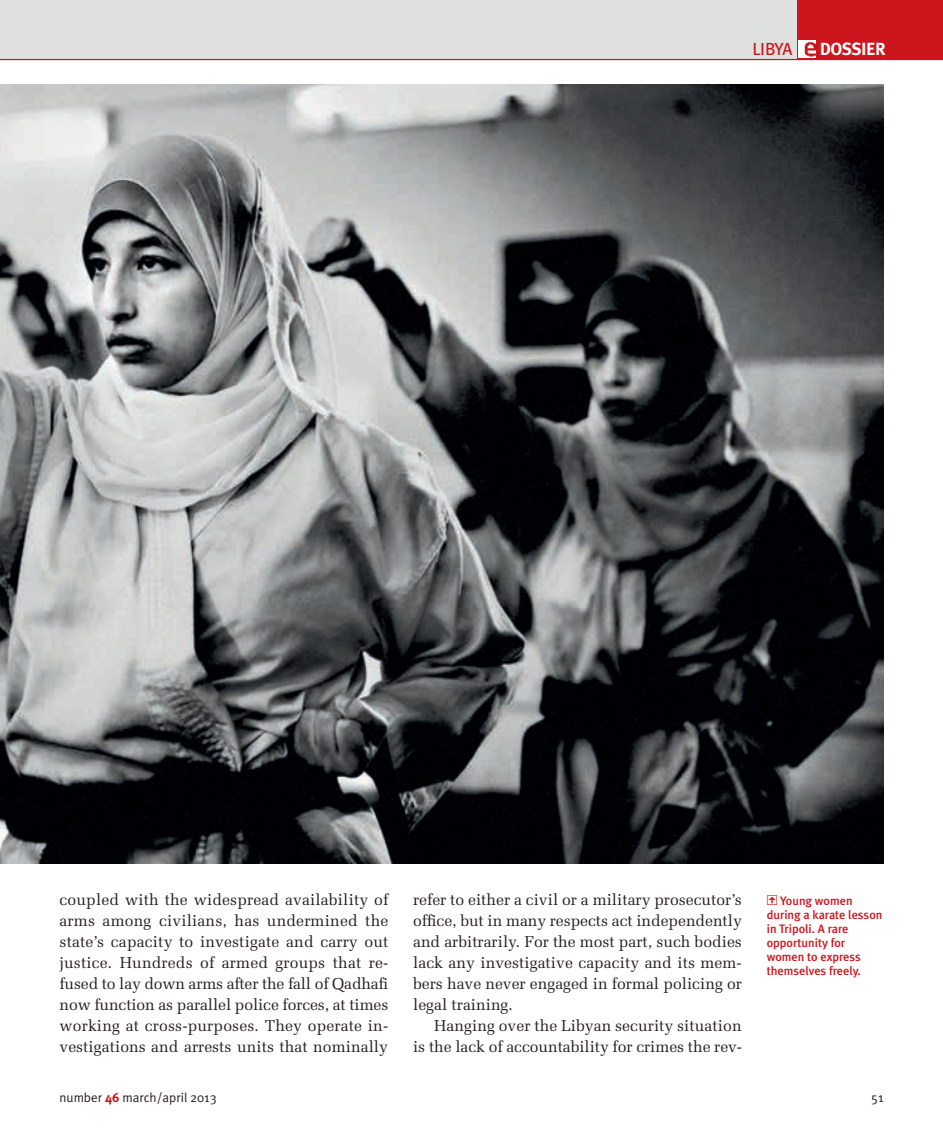
<style>
.page{position:relative;width:943px;height:1141px;background:#fff}
.page>*{position:absolute;margin:0;border:0;box-sizing:border-box;transform-origin:0 0}
.t1{font:700 17.68px "Meta Plus";letter-spacing:-.03em;color:#fff}
.t2{font:17.5px "Meta Plus";letter-spacing:-.045em;color:#cd151d}
.t3{font:15.75px/21px "Melior LT Std";color:#231f20;text-align:justify}
.t4{font:13.12px "Meta Plus Normal";color:#231f20}
.t5{font:500 12.25px/14px "Meta Plus";color:#cd151d}
.s1{font-family:"Mini Pics Directional SA";font-weight:400}
.s2{font-family:"Meta Plus";font-weight:700;color:#cd151d}
</style>
<div class="page">
<div style="left:0;top:0;width:943px;height:60px;background:#dfe1e0"></div>
<hr style="left:0;top:59px;width:943px;height:1px;background:#cd151d">
<div style="left:797px;top:0;width:146px;height:60px;background:#cd151d"></div>
<img style="left:798px;top:41px;width:17px;height:16px">
<img style="left:0;top:84px;width:883px;height:779px">
<p class="t2" style="left:752px;top:39px;width:41px">LIBYA</p>
<p class="t1" style="left:819px;top:39px;width:67px">DOSSIER</p>
<p class="t3" style="left:59px;top:889px;width:330px">coupled with the widespread availability of arms among civilians, has undermined the state’s capacity to investigate and carry out justice. Hundreds of armed groups that re&shy;fused to lay down arms after the fall of Qadhafi now function as parallel police forces, at times working at cross-purposes. They operate in&shy;vestigations and arrests units that nominally</p>
<p class="t3" style="left:413px;top:889px;width:330px">refer to either a civil or a military prosecutor’s office, but in many respects act independently and arbitrarily. For the most part, such bodies lack any investigative capacity and its mem&shy;bers have never engaged in formal policing or legal training.</p>
<p class="t3" style="left:413px;top:1015px;width:330px;text-align:right">Hanging over the Libyan security situation<br>is the lack of accountability for crimes the rev-</p>
<p class="t5" style="left:766px;top:894px;width:117px"><span class="s1">\</span> Young women during a karate lesson in Tripoli. A rare opportunity for women to express themselves freely.</p>
<p class="t4" style="left:60px;top:1089px;width:159px">number <span class="s2">46</span> march/april 2013</p>
<p class="t4" style="left:871px;top:1089px;width:14px">51</p>
</div>
